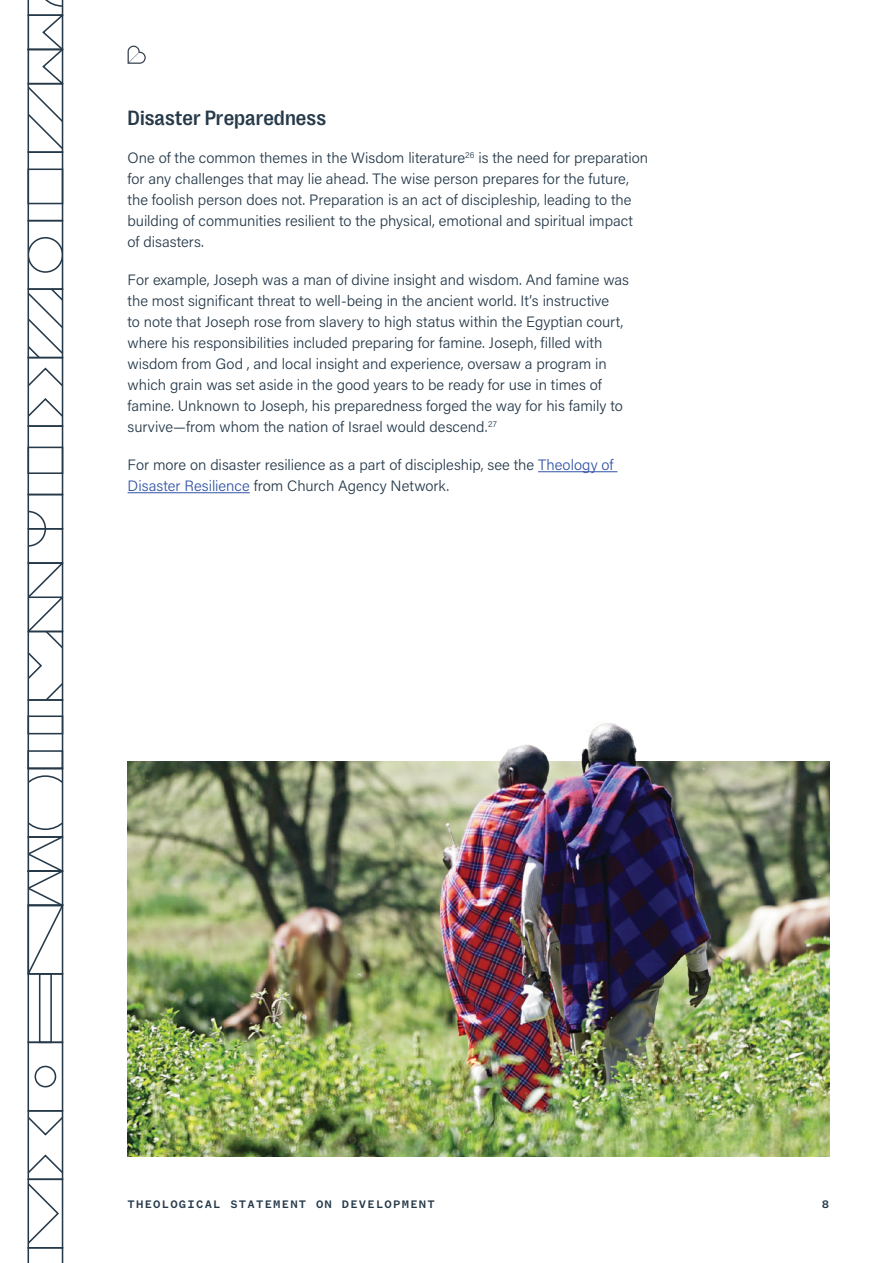
<style>
.page{position:relative;width:893px;height:1263px;background:#fff}
.page>*{position:absolute;margin:0;border:0;box-sizing:border-box;transform-origin:0 0}
.t1{font:500 21px "PP Right Grotesk";color:#253949}
.t2{font:300 15px/21px "Acumin Pro";color:#253949}
.t3{font:500 12px "Founders Grotesk Mono";letter-spacing:.1em;color:#253949}
.s1{color:#3253a5}
</style>
<div class="page">
<svg style="left:128px;top:46px;width:18px;height:18px"></svg>
<svg style="left:27px;top:561px;width:37px;height:702px"></svg>
<div style="left:28px;top:528px;width:35px;height:36px;border:2px solid #253949"></div>
<div style="left:28px;top:494px;width:35px;height:35px;border:2px solid #253949"></div>
<svg style="left:27px;top:510px;width:20px;height:37px"></svg>
<svg style="left:27px;top:0;width:37px;height:496px"></svg>
<hr style="left:538px;top:471px;width:79px;height:1px;background:#3253a5">
<hr style="left:128px;top:492px;width:122px;height:1px;background:#3253a5">
<img style="left:128px;top:723px;width:701px;height:434px">
<p class="t1" style="left:128px;top:106px;width:200px">Disaster Preparedness</p>
<p class="t2" style="left:128px;top:147px;width:522px">One of the common themes in the Wisdom literature<sup>26</sup> is the need for preparation for any challenges that may lie ahead. The wise person prepares for the future, the foolish person does not. Preparation is an act of discipleship, leading to the building of communities resilient to the physical, emotional and spiritual impact of disasters.</p>
<p class="t2" style="left:128px;top:269px;width:503px">For example, Joseph was a man of divine insight and wisdom. And famine was the most significant threat to well-being in the ancient world. It’s instructive<br>to note that Joseph rose from slavery to high status within the Egyptian court, where his responsibilities included preparing for famine. Joseph, filled with wisdom from God , and local insight and experience, oversaw a program in which grain was set aside in the good years to be ready for use in times of famine. Unknown to Joseph, his preparedness forged the way for his family to survive—from whom the nation of Israel would descend.<sup>27</sup></p>
<p class="t2" style="left:128px;top:454px;width:487px">For more on disaster resilience as a part of discipleship, see the <span class="s1">Theology of<br>Disaster Resilience</span> from Church Agency Network.</p>
<p class="t3" style="left:128px;top:1198px;width:309px">THEOLOGICAL STATEMENT ON DEVELOPMENT</p>
<p class="t3" style="left:822px;top:1198px;width:9px">8</p>
</div>
